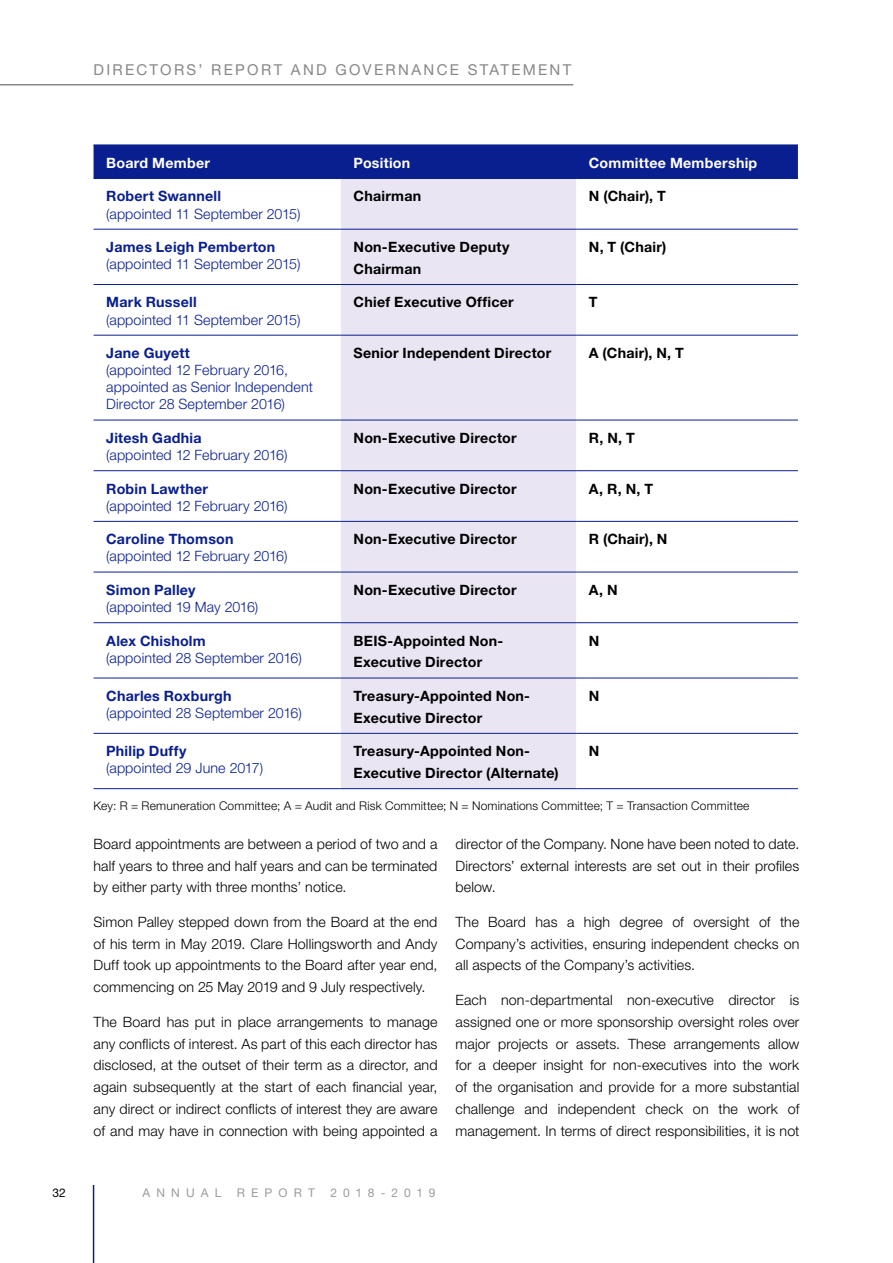
<style>
.page{position:relative;width:893px;height:1263px;background:#fff}
.page>*{position:absolute;margin:0;border:0;box-sizing:border-box;transform-origin:0 0}
.t1{font:15px "Helvetica Neue LT Std";letter-spacing:.155em;color:#868786}
.Body_Text{font:300 14.25px/21.8px "Helvetica Neue LT Std";letter-spacing:.01em;color:#000;text-align:justify}
.Table_Stub_Text{font:300 14.25px/17.1px "Helvetica Neue LT Std";letter-spacing:.01em;color:#0a1f8f}
.Body_Text-2{font:700 14.25px/21.8px "Helvetica Neue LT Std";letter-spacing:.015em;color:#000}
.Table_Head_Left{font:700 14.25px "Helvetica Neue LT Std";letter-spacing:.015em;color:#fff}
.Table_Footer{font:300 12px "Helvetica Neue LT Std";letter-spacing:.015em;color:#000}
.t2{font:12px "Helvetica Neue LT Std";letter-spacing:.51em;color:#9c9c9d}
.t3{font:12px "Helvetica Neue LT Std";letter-spacing:.485em;color:#9c9c9d}
.t4{font:12px "Helvetica Neue LT Std";color:#000}
.s1{font-weight:700}
</style>
<div class="page">
<hr style="left:93px;top:1185px;width:1px;height:78px;background:#0a1f8f">
<hr style="left:0;top:84px;width:573px;height:1px;background:#868786">
<div style="left:94px;top:146px;width:704px;height:32px;background:#0a1f8f"></div>
<div style="left:341px;top:179px;width:235px;height:609px;background:#e9e5f3"></div>
<hr style="left:94px;top:145px;width:247px;height:1px;background:#0a1f8f">
<hr style="left:341px;top:145px;width:235px;height:1px;background:#0a1f8f">
<hr style="left:576px;top:145px;width:222px;height:1px;background:#0a1f8f">
<hr style="left:94px;top:178px;width:247px;height:1px;background:#0a1f8f">
<hr style="left:341px;top:178px;width:235px;height:1px;background:#0a1f8f">
<hr style="left:576px;top:178px;width:222px;height:1px;background:#0a1f8f">
<hr style="left:94px;top:229px;width:247px;height:1px;background:#0a1f8f">
<hr style="left:341px;top:229px;width:235px;height:1px;background:#0a1f8f">
<hr style="left:576px;top:229px;width:222px;height:1px;background:#0a1f8f">
<hr style="left:94px;top:284px;width:247px;height:1px;background:#0a1f8f">
<hr style="left:341px;top:284px;width:235px;height:1px;background:#0a1f8f">
<hr style="left:576px;top:284px;width:222px;height:1px;background:#0a1f8f">
<hr style="left:94px;top:335px;width:247px;height:1px;background:#0a1f8f">
<hr style="left:341px;top:335px;width:235px;height:1px;background:#0a1f8f">
<hr style="left:576px;top:335px;width:222px;height:1px;background:#0a1f8f">
<hr style="left:94px;top:420px;width:247px;height:1px;background:#0a1f8f">
<hr style="left:341px;top:420px;width:235px;height:1px;background:#0a1f8f">
<hr style="left:576px;top:420px;width:222px;height:1px;background:#0a1f8f">
<hr style="left:94px;top:470px;width:247px;height:1px;background:#0a1f8f">
<hr style="left:341px;top:470px;width:235px;height:1px;background:#0a1f8f">
<hr style="left:576px;top:470px;width:222px;height:1px;background:#0a1f8f">
<hr style="left:94px;top:521px;width:247px;height:1px;background:#0a1f8f">
<hr style="left:341px;top:521px;width:235px;height:1px;background:#0a1f8f">
<hr style="left:576px;top:521px;width:222px;height:1px;background:#0a1f8f">
<hr style="left:94px;top:572px;width:247px;height:1px;background:#0a1f8f">
<hr style="left:341px;top:572px;width:235px;height:1px;background:#0a1f8f">
<hr style="left:576px;top:572px;width:222px;height:1px;background:#0a1f8f">
<hr style="left:94px;top:622px;width:247px;height:1px;background:#0a1f8f">
<hr style="left:341px;top:622px;width:235px;height:1px;background:#0a1f8f">
<hr style="left:576px;top:622px;width:222px;height:1px;background:#0a1f8f">
<hr style="left:94px;top:678px;width:247px;height:1px;background:#0a1f8f">
<hr style="left:341px;top:678px;width:235px;height:1px;background:#0a1f8f">
<hr style="left:576px;top:678px;width:222px;height:1px;background:#0a1f8f">
<hr style="left:94px;top:733px;width:247px;height:1px;background:#0a1f8f">
<hr style="left:341px;top:733px;width:235px;height:1px;background:#0a1f8f">
<hr style="left:576px;top:733px;width:222px;height:1px;background:#0a1f8f">
<hr style="left:94px;top:788px;width:247px;height:1px;background:#0a1f8f">
<hr style="left:341px;top:788px;width:235px;height:1px;background:#0a1f8f">
<hr style="left:576px;top:788px;width:222px;height:1px;background:#0a1f8f">
<p class="t1" style="left:94px;top:60px;width:479px">DIRECTORS’ REPORT AND GOVERNANCE STATEMENT</p>
<p class="Table_Head_Left" style="left:106px;top:154px;width:105px">Board Member</p>
<p class="Table_Head_Left" style="left:354px;top:154px;width:58px">Position</p>
<p class="Table_Head_Left" style="left:589px;top:154px;width:170px">Committee Membership</p>
<p class="Table_Stub_Text" style="left:106px;top:188px;width:196px"><span class="s1">Robert Swannell<br></span>(appointed 11 September 2015)</p>
<p class="Body_Text-2" style="left:354px;top:185px;width:69px">Chairman</p>
<p class="Body_Text-2" style="left:589px;top:185px;width:79px">N (Chair), T</p>
<p class="Table_Stub_Text" style="left:106px;top:238px;width:196px"><span class="s1">James Leigh Pemberton </span>(appointed 11 September 2015)</p>
<p class="Body_Text-2" style="left:354px;top:236px;width:157px">Non-Executive Deputy<br>Chairman</p>
<p class="Body_Text-2" style="left:589px;top:236px;width:79px">N, T (Chair)</p>
<p class="Table_Stub_Text" style="left:106px;top:293px;width:196px"><span class="s1">Mark Russell<br></span>(appointed 11 September 2015)</p>
<p class="Body_Text-2" style="left:354px;top:291px;width:162px">Chief Executive Officer</p>
<p class="Body_Text-2" style="left:589px;top:291px;width:10px">T</p>
<p class="Table_Stub_Text" style="left:106px;top:344px;width:208px"><span class="s1">Jane Guyett<br></span>(appointed 12 February 2016, appointed as Senior Independent<br>Director 28 September 2016)</p>
<p class="Body_Text-2" style="left:354px;top:342px;width:199px">Senior Independent Director</p>
<p class="Body_Text-2" style="left:589px;top:342px;width:96px">A (Chair), N, T</p>
<p class="Table_Stub_Text" style="left:106px;top:429px;width:183px"><span class="s1">Jitesh Gadhia<br></span>(appointed 12 February 2016)</p>
<p class="Body_Text-2" style="left:354px;top:427px;width:165px">Non-Executive Director</p>
<p class="Body_Text-2" style="left:589px;top:427px;width:48px">R, N, T</p>
<p class="Table_Stub_Text" style="left:106px;top:480px;width:183px"><span class="s1">Robin Lawther<br></span>(appointed 12 February 2016)</p>
<p class="Body_Text-2" style="left:354px;top:477px;width:165px">Non-Executive Director</p>
<p class="Body_Text-2" style="left:589px;top:477px;width:66px">A, R, N, T</p>
<p class="Table_Stub_Text" style="left:106px;top:530px;width:183px"><span class="s1">Caroline Thomson </span>(appointed 12 February 2016)</p>
<p class="Body_Text-2" style="left:354px;top:528px;width:165px">Non-Executive Director</p>
<p class="Body_Text-2" style="left:589px;top:528px;width:80px">R (Chair), N</p>
<p class="Table_Stub_Text" style="left:106px;top:581px;width:154px"><span class="s1">Simon Palley </span>(appointed 19 May 2016)</p>
<p class="Body_Text-2" style="left:354px;top:579px;width:165px">Non-Executive Director</p>
<p class="Body_Text-2" style="left:589px;top:579px;width:30px">A, N</p>
<p class="Table_Stub_Text" style="left:106px;top:632px;width:197px"><span class="s1">Alex Chisholm<br></span>(appointed 28 September 2016)</p>
<p class="Body_Text-2" style="left:354px;top:629px;width:151px">BEIS-Appointed Non-<br>Executive Director</p>
<p class="Body_Text-2" style="left:589px;top:629px;width:12px">N</p>
<p class="Table_Stub_Text" style="left:106px;top:687px;width:197px"><span class="s1">Charles Roxburgh<br></span>(appointed 28 September 2016)</p>
<p class="Body_Text-2" style="left:354px;top:685px;width:178px">Treasury-Appointed Non-<br>Executive Director</p>
<p class="Body_Text-2" style="left:589px;top:685px;width:12px">N</p>
<p class="Table_Stub_Text" style="left:106px;top:742px;width:158px"><span class="s1">Philip Duffy<br></span>(appointed 29 June 2017)</p>
<p class="Body_Text-2" style="left:354px;top:740px;width:207px">Treasury-Appointed Non-<br>Executive Director (Alternate)</p>
<p class="Body_Text-2" style="left:589px;top:740px;width:12px">N</p>
<p class="Table_Footer" style="left:94px;top:798px;width:657px">Key: R = Remuneration Committee; A = Audit and Risk Committee; N = Nominations Committee; T = Transaction Committee</p>
<p class="Body_Text" style="left:94px;top:833px;width:345px">Board appointments are between a period of two and a half years to three and half years and can be terminated by either party with three months’ notice.</p>
<p class="Body_Text" style="left:94px;top:911px;width:345px">Simon Palley stepped down from the Board at the end of his term in May 2019. Clare Hollingsworth and Andy Duff took up appointments to the Board after year end, commencing on 25 May 2019 and 9 July respectively.</p>
<p class="Body_Text" style="left:94px;top:1010px;width:345px">The Board has put in place arrangements to manage any conflicts of interest. As part of this each director has disclosed, at the outset of their term as a director, and again subsequently at the start of each financial year, any direct or indirect conflicts of interest they are aware of and may have in connection with being appointed a</p>
<p class="Body_Text" style="left:455px;top:833px;width:345px">director of the Company. None have been noted to date.<br>Directors’ external interests are set out in their profiles below.</p>
<p class="Body_Text" style="left:455px;top:911px;width:345px">The Board has a high degree of oversight of the Company’s activities, ensuring independent checks on all aspects of the Company’s activities.</p>
<p class="Body_Text" style="left:455px;top:989px;width:345px">Each non-departmental non-executive director is assigned one or more sponsorship oversight roles over major projects or assets. These arrangements allow for a deeper insight for non-executives into the work of the organisation and provide for a more substantial challenge and independent check on the work of management. In terms of direct responsibilities, it is not</p>
<p class="t4" style="left:52px;top:1186px;width:15px">32</p>
<p class="t2" style="left:142px;top:1186px;width:80px">ANNUAL</p>
<p class="t2" style="left:237px;top:1186px;width:80px">REPORT</p>
<p class="t3" style="left:330px;top:1186px;width:107px">2018-2019</p>
</div>
